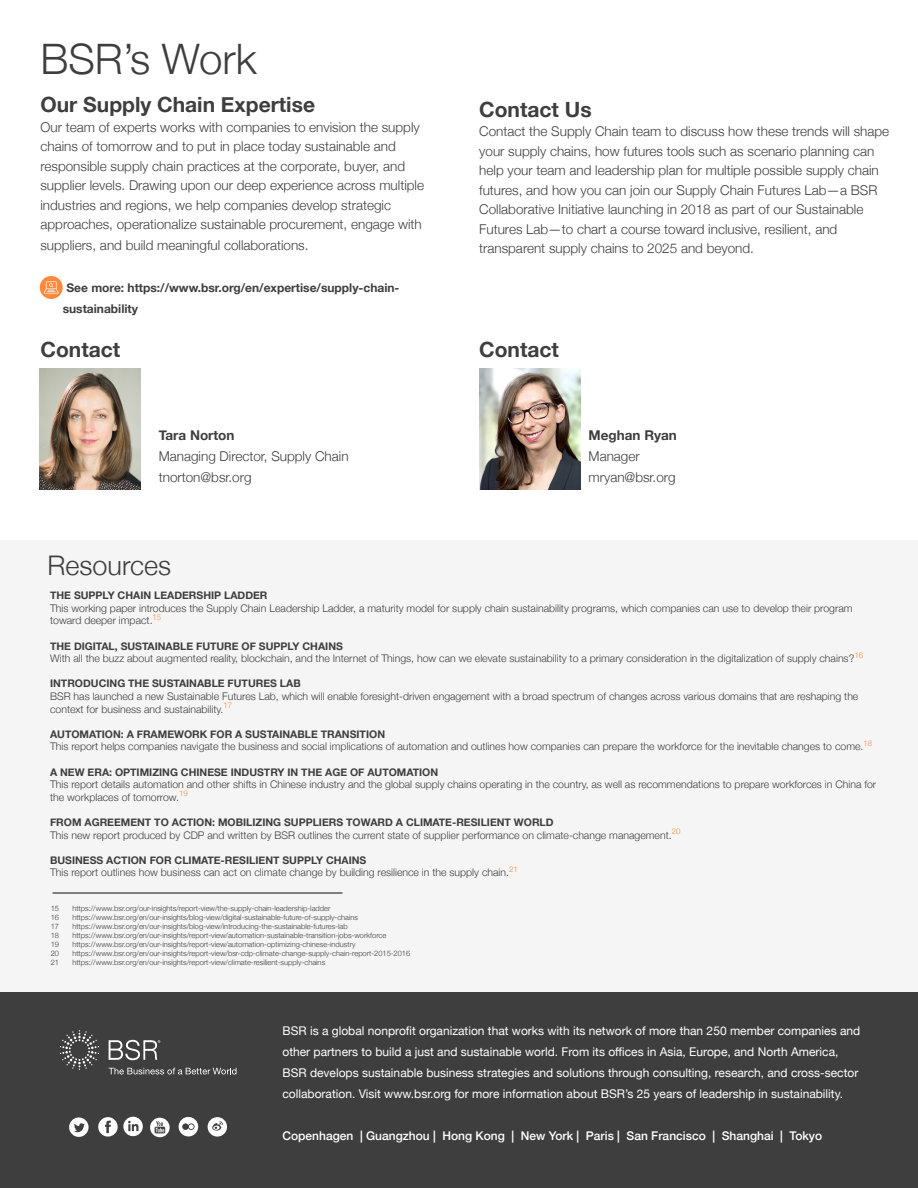
<style>
.page{position:relative;width:918px;height:1188px;background:#fff}
.page>*{position:absolute;margin:0;border:0;box-sizing:border-box;transform-origin:0 0}
.t1{font:300 42px "Helvetica Neue";color:#3e3e3f}
.t2{font:300 27px "Helvetica Neue";color:#3e3e3f}
.t3{font:700 21px "Helvetica Neue";color:#3e3e3f}
.t4{font:300 13.5px/19.5px "Helvetica Neue";color:#3e3e3f}
.t5{font:700 13.5px "Helvetica Neue";color:#3e3e3f}
.t6{font:12px/21px "Helvetica Neue";color:#fff}
.t7{font:500 12px "Helvetica Neue";color:#fff}
.t8{font:700 12px/21px "Helvetica Neue";color:#3e3e3f}
.t9{font:300 10.5px/12.6px "Helvetica Neue";color:#3e3e3f}
.t10{font:700 10.5px "Helvetica Neue";color:#3e3e3f}
.t11{font:300 7.5px "Helvetica Neue";color:#3e3e3f}
</style>
<div class="page">
<div style="left:0;top:993px;width:918px;height:195px;background:#3e3e3f"></div>
<div style="left:0;top:540px;width:918px;height:453px;background:#f5f5f5"></div>
<svg style="left:109px;top:1068px;width:127px;height:6px"></svg>
<svg style="left:60px;top:1030px;width:39px;height:40px"></svg>
<svg style="left:109px;top:1040px;width:51px;height:20px"></svg>
<svg style="left:69px;top:1117px;width:20px;height:20px"></svg>
<svg style="left:98px;top:1117px;width:45px;height:20px"></svg>
<svg style="left:150px;top:1118px;width:20px;height:19px"></svg>
<svg style="left:179px;top:1117px;width:19px;height:19px"></svg>
<svg style="left:208px;top:1117px;width:19px;height:20px"></svg>
<img style="left:40px;top:369px;width:101px;height:121px">
<img style="left:479px;top:368px;width:101px;height:121px">
<div style="left:40px;top:276px;width:23px;height:23px;background:#ff893d;border-radius:50%"></div>
<svg style="left:44px;top:281px;width:15px;height:13px"></svg>
<hr style="left:52px;top:892px;width:290px;height:2px;background:#57585a">
<p class="t1" style="left:40px;top:25px;width:218px">BSR’s Work</p>
<p class="t3" style="left:40px;top:88px;width:276px">Our Supply Chain Expertise</p>
<p class="t4" style="left:40px;top:116px;width:385px">Our team of experts works with companies to envision the supply chains of tomorrow and to put in place today sustainable and responsible supply chain practices at the corporate, buyer, and supplier levels. Drawing upon our deep experience across multiple industries and regions, we help companies develop strategic approaches, operationalize sustainable procurement, engage with</p>
<p class="t4" style="left:40px;top:235px;width:270px">suppliers, and build meaningful collaborations.</p>
<p class="t8" style="left:63px;top:278px;width:338px;text-indent:4px">See more: https://www.bsr.org/en/expertise/supply-chain&shy;sustainability</p>
<p class="t3" style="left:479px;top:93px;width:114px">Contact Us</p>
<p class="t4" style="left:479px;top:121px;width:412px">Contact the Supply Chain team to discuss how these trends will shape your supply chains, how futures tools such as scenario planning can help your team and leadership plan for multiple possible supply chain futures, and how you can join our Supply Chain Futures Lab—a BSR Collaborative Initiative launching in 2018 as part of our Sustainable Futures Lab—to chart a course toward inclusive, resilient, and transparent supply chains to 2025 and beyond.</p>
<p class="t3" style="left:40px;top:333px;width:81px">Contact</p>
<p class="t3" style="left:479px;top:333px;width:81px">Contact</p>
<p class="t5" style="left:159px;top:424px;width:77px">Tara Norton</p>
<p class="t4" style="left:159px;top:445px;width:191px">Managing Director, Supply Chain</p>
<p class="t4" style="left:159px;top:466px;width:94px">tnorton@bsr.org</p>
<p class="t2" style="left:48px;top:544px;width:125px">Resources</p>
<p class="t5" style="left:589px;top:424px;width:90px">Meghan Ryan</p>
<p class="t4" style="left:589px;top:445px;width:53px">Manager</p>
<p class="t4" style="left:589px;top:466px;width:89px">mryan@bsr.org</p>
<p class="t10" style="left:50px;top:587px;width:219px">THE SUPPLY CHAIN LEADERSHIP LADDER</p>
<p class="t9" style="left:50px;top:601px;width:804px">This working paper introduces the Supply Chain Leadership Ladder, a maturity model for supply chain sustainability programs, which companies can use to develop their program toward deeper impact.<sup>15</sup></p>
<p class="t10" style="left:50px;top:638px;width:294px">THE DIGITAL, SUSTAINABLE FUTURE OF SUPPLY CHAINS</p>
<p class="t9" style="left:50px;top:651px;width:814px">With all the buzz about augmented reality, blockchain, and the Internet of Things, how can we elevate sustainability to a primary consideration in the digitalization of supply chains?<sup>16</sup></p>
<p class="t10" style="left:50px;top:675px;width:252px">INTRODUCING THE SUSTAINABLE FUTURES LAB</p>
<p class="t9" style="left:50px;top:689px;width:810px">BSR has launched a new Sustainable Futures Lab, which will enable foresight-driven engagement with a broad spectrum of changes across various domains that are reshaping the context for business and sustainability.<sup>17</sup></p>
<p class="t10" style="left:50px;top:726px;width:337px">AUTOMATION: A FRAMEWORK FOR A SUSTAINABLE TRANSITION</p>
<p class="t9" style="left:50px;top:740px;width:824px">This report helps companies navigate the business and social implications of automation and outlines how companies can prepare the workforce for the inevitable changes to come.<sup>18</sup></p>
<p class="t10" style="left:50px;top:764px;width:390px">A NEW ERA: OPTIMIZING CHINESE INDUSTRY IN THE AGE OF AUTOMATION</p>
<p class="t9" style="left:50px;top:777px;width:828px">This report details automation and other shifts in Chinese industry and the global supply chains operating in the country, as well as recommendations to prepare workforces in China for the workplaces of tomorrow.<sup>19</sup></p>
<p class="t10" style="left:50px;top:814px;width:505px">FROM AGREEMENT TO ACTION: MOBILIZING SUPPLIERS TOWARD A CLIMATE-RESILIENT WORLD</p>
<p class="t9" style="left:50px;top:828px;width:632px">This new report produced by CDP and written by BSR outlines the current state of supplier performance on climate-change management.<sup>20</sup></p>
<p class="t10" style="left:50px;top:852px;width:318px">BUSINESS ACTION FOR CLIMATE-RESILIENT SUPPLY CHAINS</p>
<p class="t9" style="left:50px;top:866px;width:469px">This report outlines how business can act on climate change by building resilience in the supply chain.<sup>21</sup></p>
<p class="t11" style="left:51px;top:902px;width:10px">15</p>
<p class="t11" style="left:72px;top:902px;width:260px">https://www.bsr.org/our-insights/report-view/the-supply-chain-leadership-ladder</p>
<p class="t11" style="left:51px;top:911px;width:10px">16</p>
<p class="t11" style="left:72px;top:911px;width:287px">https://www.bsr.org/en/our-insights/blog-view/digital-sustainable-future-of-supply-chains</p>
<p class="t11" style="left:51px;top:920px;width:10px">17</p>
<p class="t11" style="left:72px;top:920px;width:277px">https://www.bsr.org/en/our-insights/blog-view/introducing-the-sustainable-futures-lab</p>
<p class="t11" style="left:51px;top:929px;width:10px">18</p>
<p class="t11" style="left:72px;top:929px;width:316px">https://www.bsr.org/en/our-insights/report-view/automation-sustainable-transition-jobs-workforce</p>
<p class="t11" style="left:51px;top:938px;width:10px">19</p>
<p class="t11" style="left:72px;top:938px;width:285px">https://www.bsr.org/en/our-insights/report-view/automation-optimizing-chinese-industry</p>
<p class="t11" style="left:51px;top:947px;width:10px">20</p>
<p class="t11" style="left:72px;top:947px;width:339px">https://www.bsr.org/en/our-insights/report-view/bsr-cdp-climate-change-supply-chain-report-2015-2016</p>
<p class="t11" style="left:51px;top:956px;width:10px">21</p>
<p class="t11" style="left:72px;top:956px;width:254px">https://www.bsr.org/en/our-insights/report-view/climate-resilient-supply-chains</p>
<p class="t6" style="left:283px;top:1021px;width:579px">BSR is a global nonprofit organization that works with its network of more than 250 member companies and other partners to build a just and sustainable world. From its offices in Asia, Europe, and North America, BSR develops sustainable business strategies and solutions through consulting, research, and cross-sector collaboration. Visit www.bsr.org for more information about BSR’s 25 years of leadership in sustainability.</p>
<p class="t7" style="left:283px;top:1126px;width:541px">Copenhagen | Guangzhou | Hong Kong | New York | Paris | San Francisco | Shanghai | Tokyo</p>
</div>
